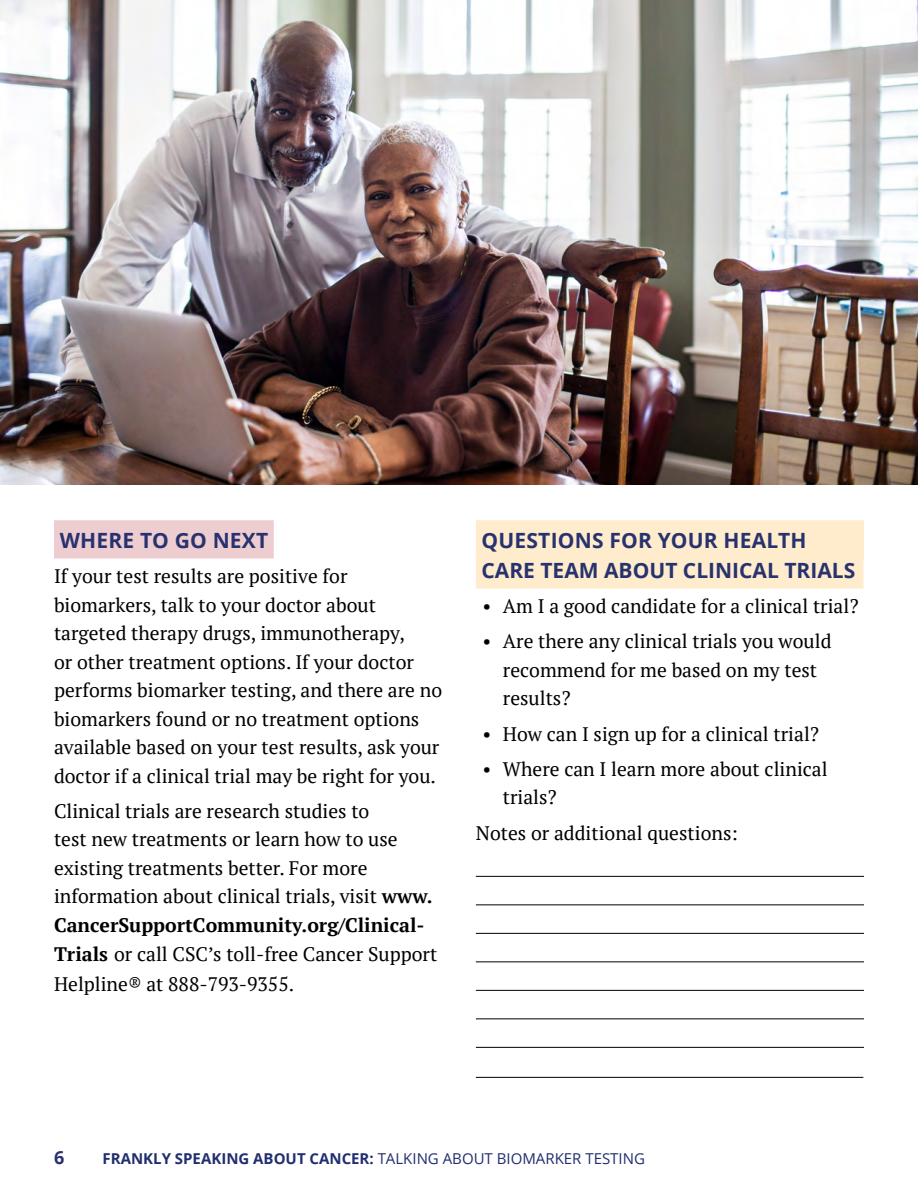
<style>
.page{position:relative;width:918px;height:1188px;background:#fff}
.page>*{position:absolute;margin:0;border:0;box-sizing:border-box;transform-origin:0 0}
.t1{font:700 21px/30px "Open Sans";letter-spacing:.01em;color:#28326f}
.t2{font:19.5px/28.5px "PT Serif";color:#000}
.t3{font:700 18px "Open Sans";color:#2a3070}
.t4{font:15px "Open Sans";color:#212e70}
.s1{font-weight:700}
</style>
<div class="page">
<div style="left:54px;top:520px;width:220px;height:39px;background:#eecdd1"></div>
<div style="left:476px;top:520px;width:388px;height:39px;background:#ffeccc"></div>
<div style="left:476px;top:550px;width:388px;height:39px;background:#ffeccc"></div>
<hr style="left:476px;top:876px;width:388px;height:1px;background:#000">
<hr style="left:476px;top:904px;width:388px;height:1px;background:#000">
<hr style="left:476px;top:933px;width:388px;height:1px;background:#000">
<hr style="left:476px;top:961px;width:388px;height:1px;background:#000">
<hr style="left:476px;top:990px;width:388px;height:1px;background:#000">
<hr style="left:476px;top:1018px;width:388px;height:1px;background:#000">
<hr style="left:476px;top:1047px;width:388px;height:1px;background:#000">
<hr style="left:476px;top:1077px;width:387px;height:1px;background:#000">
<img style="left:0;top:0;width:918px;height:485px">
<p class="t1" style="left:60px;top:525px;width:210px">WHERE TO GO NEXT</p>
<p class="t2" style="left:54px;top:562px;width:390px">If your test results are positive for biomarkers, talk to your doctor about targeted therapy drugs, immunotherapy,<br>or other treatment options. If your doctor performs biomarker testing, and there are no biomarkers found or no treatment options available based on your test results, ask your doctor if a clinical trial may be right for you.</p>
<p class="t2" style="left:54px;top:796px;width:385px">Clinical trials are research studies to<br>test new treatments or learn how to use existing treatments better. For more information about clinical trials, visit <span class="s1">www.<br>CancerSupportCommunity.org/Clinical-Trials</span> or call CSC’s toll-free Cancer Support Helpline® at 888-793-9355.</p>
<p class="t1" style="left:482px;top:525px;width:375px">QUESTIONS FOR YOUR HEALTH<br>CARE TEAM ABOUT CLINICAL TRIALS</p>
<p class="t2" style="left:483px;top:592px;width:377px">• Am I a good candidate for a clinical trial?</p>
<p class="t2" style="left:503px;top:627px;width:330px;text-indent:-20px">• Are there any clinical trials you would recommend for me based on my test results?</p>
<p class="t2" style="left:483px;top:719px;width:338px">• How can I sign up for a clinical trial?</p>
<p class="t2" style="left:503px;top:755px;width:326px;text-indent:-20px">• Where can I learn more about clinical trials?</p>
<p class="t2" style="left:476px;top:818px;width:264px">Notes or additional questions:</p>
<p class="t3" style="left:54px;top:1145px;width:12px">6</p>
<p class="t4" style="left:103px;top:1149px;width:544px"><span class="s1">FRANKLY SPEAKING ABOUT CANCER:</span> TALKING ABOUT BIOMARKER TESTING</p>
</div>
